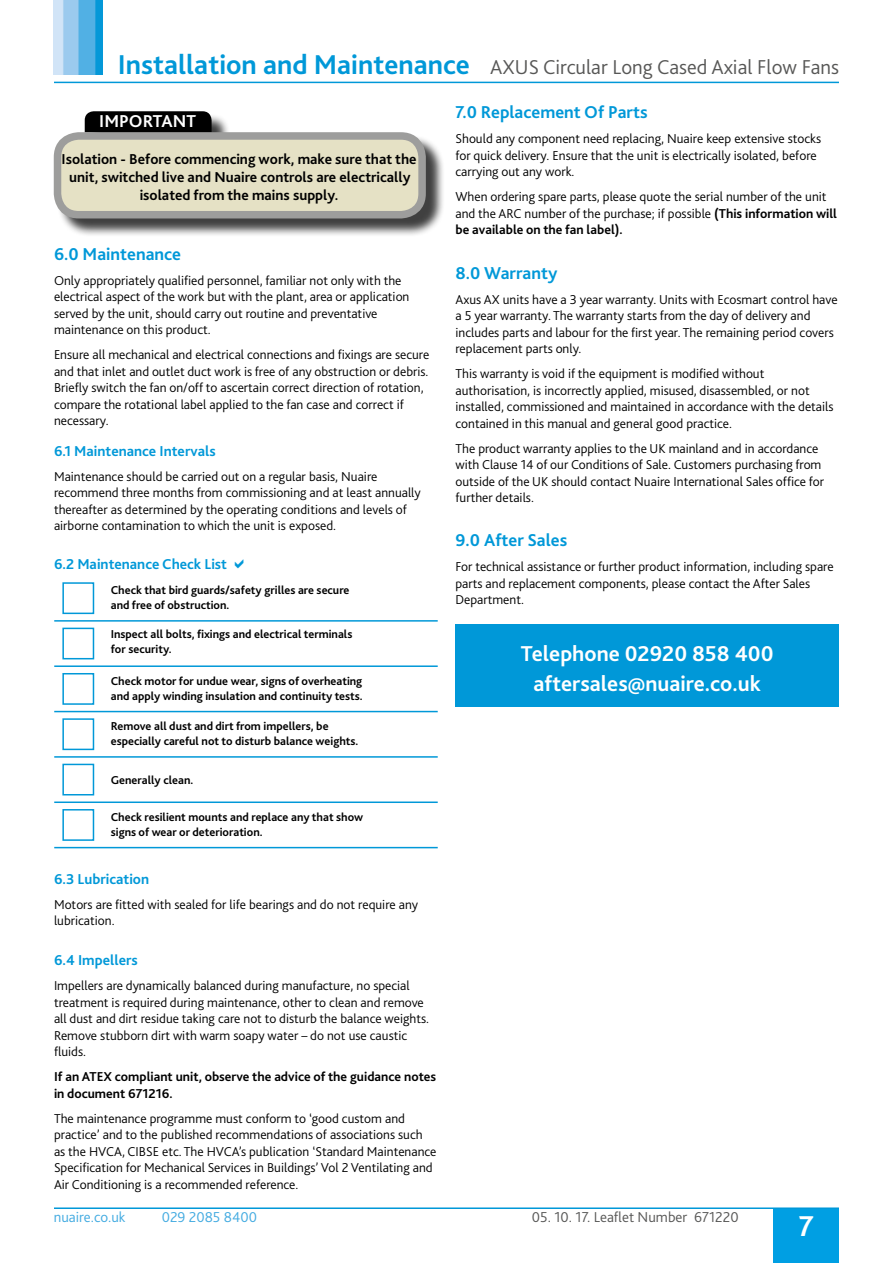
<style>
.page{position:relative;width:893px;height:1263px;background:#fff}
.page>*{position:absolute;margin:0;border:0;box-sizing:border-box;transform-origin:0 0}
.t1{font:700 30px "Bliss 2";color:#fff}
.t2{font:700 22.5px/30px "Bliss 2";color:#fff;text-align:center}
.t3{font:300 21px "Bliss 2";color:#575756}
.t4{font:700 18px "Bliss 2";color:#0098d8}
.t5{font:700 18px "Bliss 2";color:#fff}
.t6{font:700 15px/18px "Bliss 2";color:#000;text-align:center}
.t7{font:700 15px "Bliss 2";color:#0098d8}
.t8{font:300 15px "Bliss 2";color:#575756}
.t9{font:300 15px "Bliss 2";color:#43abe1}
.t10{font:300 13.5px/16.5px "Bliss 2";color:#000}
.t11{font:700 13.5px/16.5px "Bliss 2";color:#000}
.t12{font:700 12px/15px "Bliss 2";color:#000}
.s1{font-weight:700;font-size:28.5px;color:#0098d8}
.s2{font-weight:700}
</style>
<div class="page">
<div style="left:773px;top:1209px;width:66px;height:54px;background:#009fe3"></div>
<img style="left:54px;top:0;width:49px;height:75px">
<hr style="left:54px;top:82px;width:785px;height:1px;background:#0098d8">
<hr style="left:54px;top:1207px;width:785px;height:2px;background:#0098d8">
<div style="left:56px;top:113px;width:389px;height:124px;background:#000;opacity:.75"></div>
<div style="left:85px;top:111px;width:127px;height:21px;background:#000"></div>
<div style="left:58px;top:136px;width:364px;height:79px;background:#e5e1c5;border-radius:21px"></div>
<div style="left:54px;top:132px;width:372px;height:86px;border:8px solid #9d9d9c;border-radius:21px"></div>
<div style="left:62px;top:582px;width:32px;height:32px;border:2px solid #0098d8"></div>
<div style="left:62px;top:628px;width:32px;height:31px;border:2px solid #0098d8"></div>
<div style="left:62px;top:673px;width:32px;height:32px;border:2px solid #0098d8"></div>
<div style="left:62px;top:718px;width:32px;height:32px;border:2px solid #0098d8"></div>
<div style="left:62px;top:764px;width:32px;height:31px;border:2px solid #0098d8"></div>
<div style="left:62px;top:809px;width:32px;height:32px;border:2px solid #0098d8"></div>
<hr style="left:54px;top:620px;width:384px;height:2px;background:#0098d8">
<hr style="left:54px;top:665px;width:384px;height:2px;background:#0098d8">
<hr style="left:54px;top:711px;width:384px;height:1px;background:#0098d8">
<hr style="left:54px;top:756px;width:384px;height:2px;background:#0098d8">
<hr style="left:54px;top:801px;width:384px;height:2px;background:#0098d8">
<hr style="left:54px;top:847px;width:384px;height:1px;background:#0098d8">
<div style="left:455px;top:624px;width:384px;height:83px;background:#0098d8"></div>
<h3 class="t3" style="left:118px;top:54px;width:723px"><span class="s1">Installation and Maintenance</span> AXUS Circular Long Cased Axial Flow Fans</h3>
<h3 class="t5" style="left:99px;top:110px;width:98px">IMPORTANT</h3>
<p class="t6" style="left:62px;top:150px;width:356px">Isolation - Before commencing work, make sure that the unit, switched live and Nuaire controls are electrically isolated from the mains supply.</p>
<h3 class="t4" style="left:455px;top:101px;width:194px">7.0 Replacement Of Parts</h3>
<p class="t10" style="left:455px;top:130px;width:367px">Should any component need replacing, Nuaire keep extensive stocks for quick delivery. Ensure that the unit is electrically isolated, before carrying out any work.</p>
<p class="t10" style="left:455px;top:188px;width:383px">When ordering spare parts, please quote the serial number of the unit and the ARC number of the purchase; if possible <span class="s2">(This information will be available on the fan label).</span></p>
<h3 class="t4" style="left:455px;top:262px;width:103px">8.0 Warranty</h3>
<p class="t10" style="left:455px;top:291px;width:384px">Axus AX units have a 3 year warranty. Units with Ecosmart control have a 5 year warranty. The warranty starts from the day of delivery and includes parts and labour for the first year. The remaining period covers replacement parts only.</p>
<p class="t10" style="left:455px;top:365px;width:380px">This warranty is void if the equipment is modified without authorisation, is incorrectly applied, misused, disassembled, or not installed, commissioned and maintained in accordance with the details contained in this manual and general good practice.</p>
<p class="t10" style="left:455px;top:440px;width:370px">The product warranty applies to the UK mainland and in accordance with Clause 14 of our Conditions of Sale. Customers purchasing from outside of the UK should contact Nuaire International Sales office for further details.</p>
<h3 class="t4" style="left:455px;top:529px;width:113px">9.0 After Sales</h3>
<p class="t10" style="left:455px;top:558px;width:380px">For technical assistance or further product information, including spare parts and replacement components, please contact the After Sales<br>Department.</p>
<h3 class="t4" style="left:54px;top:242px;width:129px">6.0 Maintenance</h3>
<p class="t10" style="left:54px;top:272px;width:357px">Only appropriately qualified personnel, familiar not only with the electrical aspect of the work but with the plant, area or application served by the unit, should carry out routine and preventative maintenance on this product.</p>
<p class="t10" style="left:54px;top:346px;width:377px">Ensure all mechanical and electrical connections and fixings are secure and that inlet and outlet duct work is free of any obstruction or debris.<br>Briefly switch the fan on/off to ascertain correct direction of rotation, compare the rotational label applied to the fan case and correct if necessary.</p>
<p class="t7" style="left:54px;top:441px;width:163px">6.1 Maintenance Intervals</p>
<p class="t10" style="left:54px;top:468px;width:368px">Maintenance should be carried out on a regular basis, Nuaire recommend three months from commissioning and at least annually thereafter as determined by the operating conditions and levels of airborne contamination to which the unit is exposed.</p>
<p class="t7" style="left:54px;top:555px;width:175px">6.2 Maintenance Check List</p>
<p class="t12" style="left:111px;top:582px;width:240px">Check that bird guards/safety grilles are secure and free of obstruction.</p>
<p class="t12" style="left:111px;top:626px;width:243px">Inspect all bolts, fixings and electrical terminals for security.</p>
<p class="t12" style="left:111px;top:673px;width:253px">Check motor for undue wear, signs of overheating and apply winding insulation and continuity tests.</p>
<p class="t12" style="left:111px;top:718px;width:249px">Remove all dust and dirt from impellers, be especially careful not to disturb balance weights.</p>
<p class="t12" style="left:111px;top:772px;width:84px">Generally clean.</p>
<p class="t12" style="left:111px;top:809px;width:254px">Check resilient mounts and replace any that show signs of wear or deterioration.</p>
<h2 class="t2" style="left:521px;top:637px;width:254px">Telephone 02920 858 400 aftersales@nuaire.co.uk</h2>
<p class="t7" style="left:54px;top:869px;width:97px">6.3 Lubrication</p>
<p class="t10" style="left:54px;top:896px;width:366px">Motors are fitted with sealed for life bearings and do not require any lubrication.</p>
<p class="t7" style="left:54px;top:951px;width:85px">6.4 Impellers</p>
<p class="t10" style="left:54px;top:977px;width:377px">Impellers are dynamically balanced during manufacture, no special treatment is required during maintenance, other to clean and remove all dust and dirt residue taking care not to disturb the balance weights.<br>Remove stubborn dirt with warm soapy water – do not use caustic fluids.</p>
<p class="t11" style="left:54px;top:1068px;width:384px">If an ATEX compliant unit, observe the advice of the guidance notes in document 671216.</p>
<p class="t10" style="left:54px;top:1110px;width:384px">The maintenance programme must conform to ‘good custom and practice’ and to the published recommendations of associations such as the HVCA, CIBSE etc. The HVCA’s publication ‘Standard Maintenance Specification for Mechanical Services in Buildings’ Vol 2 Ventilating and Air Conditioning is a recommended reference.</p>
<p class="t9" style="left:54px;top:1208px;width:73px">nuaire.co.uk</p>
<p class="t9" style="left:162px;top:1208px;width:97px">029 2085 8400</p>
<p class="t8" style="left:532px;top:1208px;width:208px">05. 10. 17. Leaflet Number 671220</p>
<h1 class="t1" style="left:799px;top:1207px;width:16px">7</h1>
</div>
